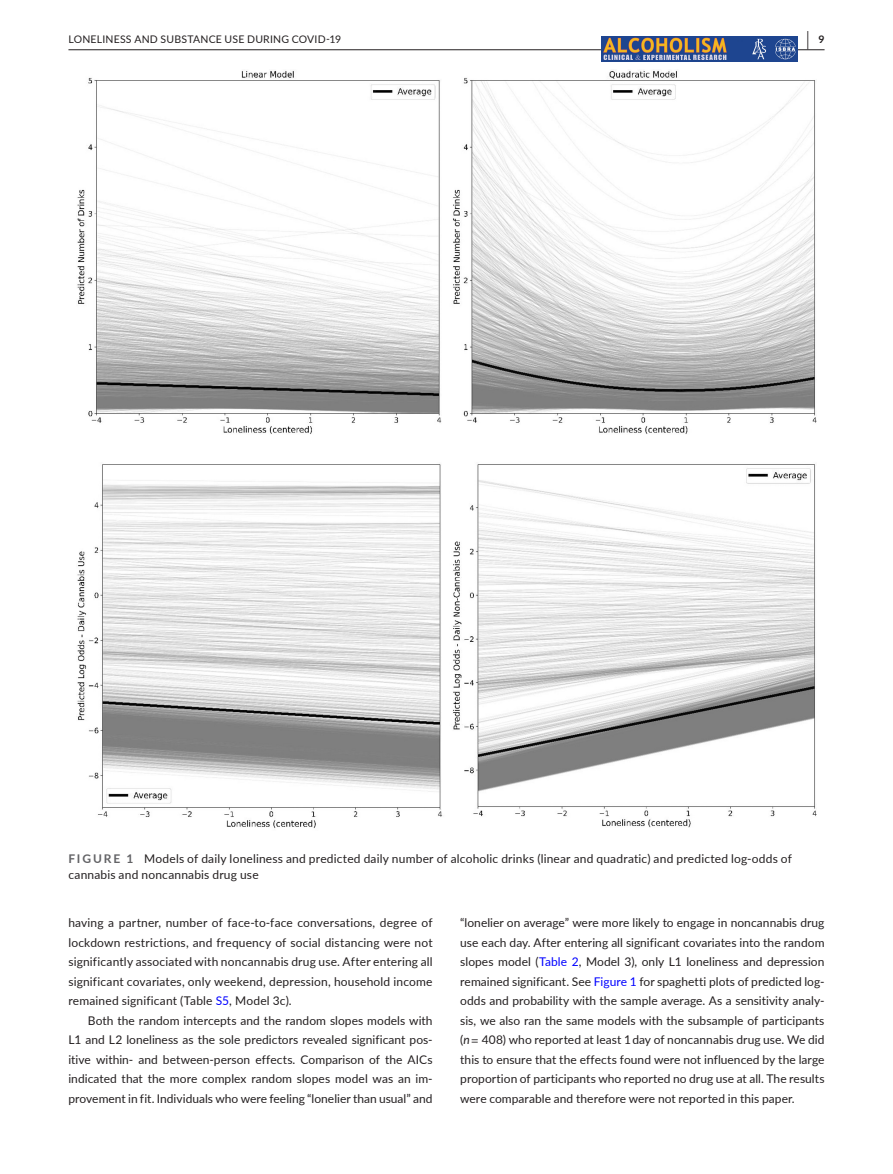
<style>
.page{position:relative;width:893px;height:1174px;background:#fff}
.page>*{position:absolute;margin:0;border:0;box-sizing:border-box;transform-origin:0 0}
.t1{font:700 19.5px "Lato";color:#231f20;scale:.43 1}
.t2{font:12px/19.5px "Lato";letter-spacing:.01em;color:#231f20;text-align:justify}
.t3{font:10.5px "Lato";letter-spacing:.02em;color:#231f20}
.s1{font-weight:700;color:#636366}
.s2{color:#00f}
.s3{font-style:italic}
.s4{font-family:"STIX";font-style:italic}
</style>
<div class="page">
<hr style="left:68px;top:49px;width:756px;height:1px;background:#231f20">
<img style="left:601px;top:36px;width:196px;height:26px">
<img style="left:77px;top:70px;width:739px;height:758px">
<p class="t3" style="left:68px;top:31px;width:274px">LONELINESS AND SUBSTANCE USE DURING COVID-19</p>
<h1 class="t1" style="left:807px;top:25px;width:43px">| <sup>9</sup></h1>
<p class="t2" style="left:68px;top:849px;width:725px;line-height:16.5px"><span class="s1">FIGURE 1</span> Models of daily loneliness and predicted daily number of alcoholic drinks (linear and quadratic) and predicted log-odds of cannabis and noncannabis drug use</p>
<p class="t2" style="left:68px;top:912px;width:366px">having a partner, number of face-to-face conversations, degree of lockdown restrictions, and frequency of social distancing were not significantly associated with noncannabis drug use. After entering all significant covariates, only weekend, depression, household income remained significant (Table <span class="s2">S5</span>, Model 3c).</p>
<p class="t2" style="left:68px;top:1010px;width:366px;text-indent:20px">Both the random intercepts and the random slopes models with L1 and L2 loneliness as the sole predictors revealed significant pos&shy;itive within- and between-person effects. Comparison of the AICs indicated that the more complex random slopes model was an im&shy;provement in fit. Individuals who were feeling “lonelier than usual” and</p>
<p class="t2" style="left:460px;top:912px;width:366px">“lonelier on average” were more likely to engage in noncannabis drug use each day. After entering all significant covariates into the random slopes model (<span class="s2">Table 2</span>, Model 3), only L1 loneliness and depression remained significant. See <span class="s2">Figure 1</span> for spaghetti plots of predicted log&shy;odds and probability with the sample average. As a sensitivity analy&shy;sis, we also ran the same models with the subsample of participants (<span class="s3">n</span> <span class="s4">=</span> 408) who reported at least 1 day of noncannabis drug use. We did this to ensure that the effects found were not influenced by the large proportion of participants who reported no drug use at all. The results were comparable and therefore were not reported in this paper.</p>
</div>
